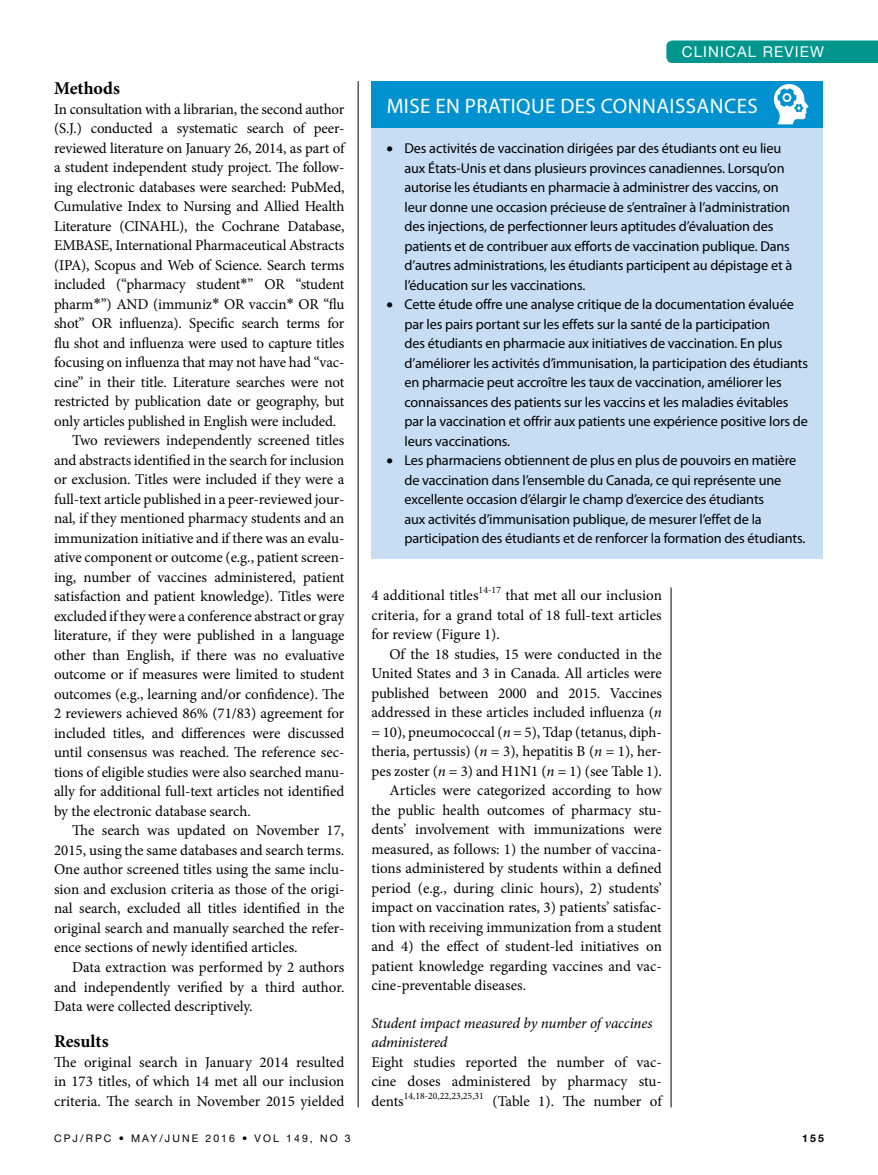
<style>
.page{position:relative;width:878px;height:1175px;background:#fff}
.page>*{position:absolute;margin:0;border:0;box-sizing:border-box;transform-origin:0 0}
.t1{font:21px "Myriad Pro";letter-spacing:.02em;color:#fff}
.t2{font:700 18px "Minion Pro";color:#000}
.t3{font:15px/19.5px "Minion Pro";letter-spacing:-.005em;color:#000;text-align:justify}
.t4{font:italic 15px/19.5px "Minion Pro";letter-spacing:-.01em;color:#000}
.t5{font:15px "Helvetica Neue LT Std";letter-spacing:.075em;color:#fff}
.t6{font:14.25px/19.5px "Myriad Pro";letter-spacing:-.01em;color:#000}
.t7{font:10.5px "Helvetica Neue LT Std";letter-spacing:.2em;color:#000}
.t8{font:700 10.5px "Helvetica Neue LT Std";color:#000}
.t9{font:9.75px "Minion Pro";color:#000}
.s1{font-style:italic}
.s2{font-size:15px}
</style>
<div class="page">
<div style="left:666px;top:40px;width:212px;height:23px;background:#00968e"></div>
<hr style="left:358px;top:81px;width:1px;height:1026px;background:#000">
<hr style="left:670px;top:587px;width:1px;height:520px;background:#000">
<div style="left:371px;top:81px;width:452px;height:47px;background:#0091d1"></div>
<div style="left:371px;top:128px;width:452px;height:430px;background:#c7ddf3"></div>
<svg style="left:773px;top:84px;width:35px;height:40px"></svg>
<p class="t2" style="left:54px;top:78px;width:67px">Methods</p>
<p class="t3" style="left:54px;top:99px;width:292px">In consultation with a librarian, the second author</p>
<p class="t3" style="left:54px;top:119px;width:292px">(S.J.) conducted a systematic search of peer-</p>
<p class="t3" style="left:54px;top:138px;width:292px">reviewed literature on January 26, 2014, as part of</p>
<p class="t3" style="left:54px;top:158px;width:292px">a student independent study project. The follow-</p>
<p class="t3" style="left:54px;top:177px;width:292px">ing electronic databases were searched: PubMed,</p>
<p class="t3" style="left:54px;top:197px;width:292px">Cumulative Index to Nursing and Allied Health</p>
<p class="t3" style="left:54px;top:216px;width:292px">Literature (CINAHL), the Cochrane Database,</p>
<p class="t3" style="left:54px;top:236px;width:292px">EMBASE, International Pharmaceutical Abstracts</p>
<p class="t3" style="left:54px;top:255px;width:292px">(IPA), Scopus and Web of Science. Search terms</p>
<p class="t3" style="left:54px;top:275px;width:292px">included (“pharmacy student ” OR “student</p>
<p class="t3" style="left:54px;top:294px;width:292px">pharm ”) AND (immuniz OR vaccin OR “flu</p>
<p class="t3" style="left:54px;top:314px;width:292px">shot” OR influenza). Specific search terms for</p>
<p class="t3" style="left:54px;top:333px;width:292px">flu shot and influenza were used to capture titles</p>
<p class="t3" style="left:54px;top:353px;width:292px">focusing on influenza that may not have had “vac-</p>
<p class="t3" style="left:54px;top:372px;width:292px">cine” in their title. Literature searches were not</p>
<p class="t3" style="left:54px;top:392px;width:292px">restricted by publication date or geography, but</p>
<p class="t3" style="left:54px;top:411px;width:284px">only articles published in English were included.</p>
<p class="t3" style="left:72px;top:431px;width:274px">Two reviewers independently screened titles</p>
<p class="t3" style="left:54px;top:450px;width:292px">and abstracts identified in the search for inclusion</p>
<p class="t3" style="left:54px;top:470px;width:292px">or exclusion. Titles were included if they were a</p>
<p class="t3" style="left:54px;top:489px;width:292px">full-text article published in a peer-reviewed jour-</p>
<p class="t3" style="left:54px;top:509px;width:292px">nal, if they mentioned pharmacy students and an</p>
<p class="t3" style="left:54px;top:528px;width:292px">immunization initiative and if there was an evalu-</p>
<p class="t3" style="left:54px;top:548px;width:292px">ative component or outcome (e.g., patient screen-</p>
<p class="t3" style="left:54px;top:567px;width:292px">ing, number of vaccines administered, patient</p>
<p class="t3" style="left:54px;top:587px;width:292px">satisfaction and patient knowledge). Titles were</p>
<p class="t3" style="left:54px;top:606px;width:292px">excluded if they were a conference abstract or gray</p>
<p class="t3" style="left:54px;top:626px;width:292px">literature, if they were published in a language</p>
<p class="t3" style="left:54px;top:645px;width:292px">other than English, if there was no evaluative</p>
<p class="t3" style="left:54px;top:665px;width:292px">outcome or if measures were limited to student</p>
<p class="t3" style="left:54px;top:684px;width:292px">outcomes (e.g., learning and/or confidence). The</p>
<p class="t3" style="left:54px;top:704px;width:292px">2 reviewers achieved 86% (71/83) agreement for</p>
<p class="t3" style="left:54px;top:723px;width:292px">included titles, and differences were discussed</p>
<p class="t3" style="left:54px;top:743px;width:292px">until consensus was reached. The reference sec-</p>
<p class="t3" style="left:54px;top:762px;width:292px">tions of eligible studies were also searched manu-</p>
<p class="t3" style="left:54px;top:782px;width:292px">ally for additional full-text articles not identified</p>
<p class="t3" style="left:54px;top:801px;width:198px">by the electronic database search.</p>
<p class="t3" style="left:72px;top:821px;width:274px">The search was updated on November 17,</p>
<p class="t3" style="left:54px;top:840px;width:292px">2015, using the same databases and search terms.</p>
<p class="t3" style="left:54px;top:860px;width:292px">One author screened titles using the same inclu-</p>
<p class="t3" style="left:54px;top:879px;width:292px">sion and exclusion criteria as those of the origi-</p>
<p class="t3" style="left:54px;top:899px;width:292px">nal search, excluded all titles identified in the</p>
<p class="t3" style="left:54px;top:918px;width:292px">original search and manually searched the refer-</p>
<p class="t3" style="left:54px;top:938px;width:245px">ence sections of newly identified articles.</p>
<p class="t3" style="left:72px;top:957px;width:274px">Data extraction was performed by 2 authors</p>
<p class="t3" style="left:54px;top:977px;width:292px">and independently verified by a third author.</p>
<p class="t3" style="left:54px;top:996px;width:200px">Data were collected descriptively.</p>
<p class="t2" style="left:54px;top:1030px;width:56px">Results</p>
<p class="t3" style="left:54px;top:1052px;width:292px">The original search in January 2014 resulted in 173 titles, of which 14 met all our inclusion criteria. The search in November 2015 yielded</p>
<p class="t5" style="left:681px;top:43px;width:144px">CLINICAL REVIEW</p>
<h1 class="t1" style="left:386px;top:94px;width:367px">MISE EN PRATIQUE DES CONNAISSANCES</h1>
<p class="t6" style="left:404px;top:139px;width:389px;text-indent:-18px">• Des activités de vaccination dirigées par des étudiants ont eu lieu aux États-Unis et dans plusieurs provinces canadiennes. Lorsqu’on autorise les étudiants en pharmacie à administrer des vaccins, on leur donne une occasion précieuse de s’entraîner à l’administration des injections, de perfectionner leurs aptitudes d’évaluation des patients et de contribuer aux efforts de vaccination publique. Dans d’autres administrations, les étudiants participent au dépistage et à l’éducation sur les vaccinations.</p>
<p class="t6" style="left:404px;top:295px;width:405px;text-indent:-18px">• Cette étude offre une analyse critique de la documentation évaluée par les pairs portant sur les effets sur la santé de la participation<br>des étudiants en pharmacie aux initiatives de vaccination. En plus d’améliorer les activités d’immunisation, la participation des étudiants en pharmacie peut accroître les taux de vaccination, améliorer les connaissances des patients sur les vaccins et les maladies évitables par la vaccination et offrir aux patients une expérience positive lors de leurs vaccinations.</p>
<p class="t6" style="left:404px;top:451px;width:402px;text-indent:-18px">• Les pharmaciens obtiennent de plus en plus de pouvoirs en matière de vaccination dans l’ensemble du Canada, ce qui représente une excellente occasion d’élargir le champ d’exercice des étudiants<br>aux activités d’immunisation publique, de mesurer l’effet de la participation des étudiants et de renforcer la formation des étudiants.</p>
<p class="t3" style="left:371px;top:585px;width:292px">4 additional titles<sup>14-17</sup> that met all our inclusion criteria, for a grand total of 18 full-text articles for review (Figure 1).</p>
<p class="t3" style="left:389px;top:644px;width:274px">Of the 18 studies, 15 were conducted in the</p>
<p class="t3" style="left:371px;top:663px;width:292px">United States and 3 in Canada. All articles were</p>
<p class="t3" style="left:371px;top:683px;width:292px">published between 2000 and 2015. Vaccines</p>
<p class="t3" style="left:371px;top:702px;width:292px">addressed in these articles included influenza (<span class="s1">n</span></p>
<p class="t3" style="left:371px;top:722px;width:292px">= 10), pneumococcal (<span class="s1">n</span> = 5), Tdap (tetanus, diph-</p>
<p class="t3" style="left:371px;top:741px;width:292px">theria, pertussis) (<span class="s1">n</span> = 3), hepatitis B (<span class="s1">n</span> = 1), her-</p>
<p class="t3" style="left:371px;top:761px;width:292px">pes zoster (<span class="s1">n</span> = 3) and H1N1 (<span class="s1">n</span> = 1) (see Table 1).</p>
<p class="t3" style="left:389px;top:780px;width:274px">Articles were categorized according to how</p>
<p class="t3" style="left:371px;top:800px;width:292px">the public health outcomes of pharmacy stu-</p>
<p class="t3" style="left:371px;top:819px;width:292px">dents’ involvement with immunizations were</p>
<p class="t3" style="left:371px;top:839px;width:292px">measured, as follows: 1) the number of vaccina-</p>
<p class="t3" style="left:371px;top:858px;width:292px">tions administered by students within a defined</p>
<p class="t3" style="left:371px;top:878px;width:292px">period (e.g., during clinic hours), 2) students’</p>
<p class="t3" style="left:371px;top:897px;width:292px">impact on vaccination rates, 3) patients’ satisfac-</p>
<p class="t3" style="left:371px;top:917px;width:292px">tion with receiving immunization from a student</p>
<p class="t3" style="left:371px;top:936px;width:292px">and 4) the effect of student-led initiatives on</p>
<p class="t3" style="left:371px;top:956px;width:292px">patient knowledge regarding vaccines and vac-</p>
<p class="t3" style="left:371px;top:975px;width:156px">cine-preventable diseases.</p>
<p class="t4" style="left:371px;top:1013px;width:282px">Student impact measured by number of vaccines administered</p>
<p class="t3" style="left:371px;top:1052px;width:292px">Eight studies reported the number of vac&shy;cine doses administered by pharmacy stu-</p>
<p class="t9" style="left:371px;top:1089px;width:114px"><span class="s2">dents</span>14,18-20,22,23,25,31</p>
<p class="t3" style="left:492px;top:1091px;width:171px">(Table 1). The number of</p>
<p class="t7" style="left:54px;top:1132px;width:298px">CPJ/RPC • MAY/JUNE 2016 • VOL 149, NO 3</p>
<p class="t8" style="left:802px;top:1131px;width:23px">155</p>
</div>
